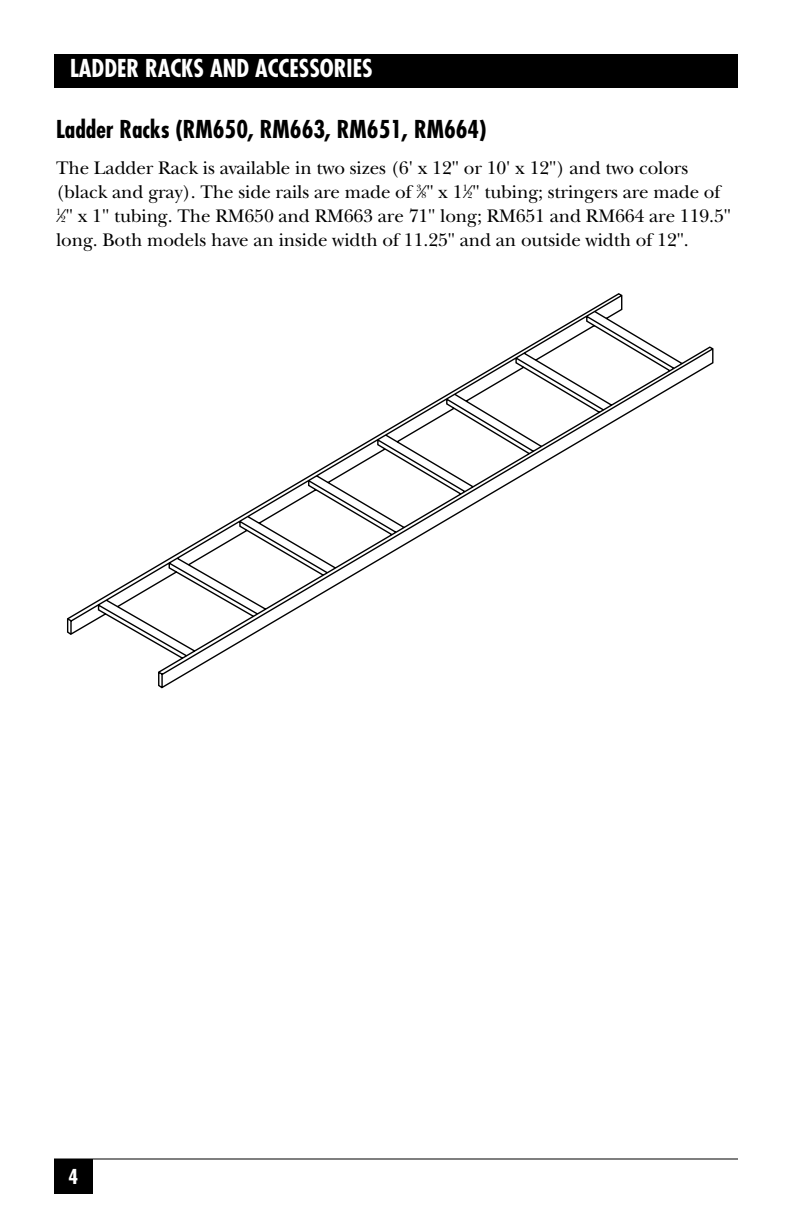
<style>
.page{position:relative;width:792px;height:1224px;background:#fff}
.page>*{position:absolute;margin:0;border:0;box-sizing:border-box;transform-origin:0 0}
.t1{font:700 condensed 24px "Futura";color:#000}
.t2{font:700 condensed 24px "Futura";color:#fff}
.t3{font:700 condensed 20px "Futura";color:#fff}
.t4{font:19px/24px "New Baskerville";letter-spacing:-.005em;color:#000}
.s1{font-size:9.6px}
</style>
<div class="page">
<div style="left:54px;top:54px;width:684px;height:34px;background:#000"></div>
<div style="left:54px;top:1159px;width:39px;height:35px;background:#000"></div>
<svg style="left:67px;top:293px;width:647px;height:396px"></svg>
<hr style="left:54px;top:1158px;width:684px;height:2px;background:#000">
<p class="t2" style="left:70px;top:58px;width:304px">LADDER RACKS AND ACCESSORIES</p>
<p class="t1" style="left:56px;top:119px;width:432px">Ladder Racks (RM650, RM663, RM651, RM664)</p>
<p class="t4" style="left:56px;top:158px;width:677px">The Ladder Rack is available in two sizes (6' x 12" or 10' x 12") and two colors (black and gray). The side rails are made of <sup>3</sup>⁄<span class="s1">8</span>" x 1<sup>1</sup>⁄<span class="s1">2</span>" tubing; stringers are made of <sup>1</sup>⁄<span class="s1">2</span>" x 1" tubing. The RM650 and RM663 are 71" long; RM651 and RM664 are 119.5" long. Both models have an inside width of 11.25" and an outside width of 12".</p>
<p class="t3" style="left:69px;top:1168px;width:11px">4</p>
</div>
